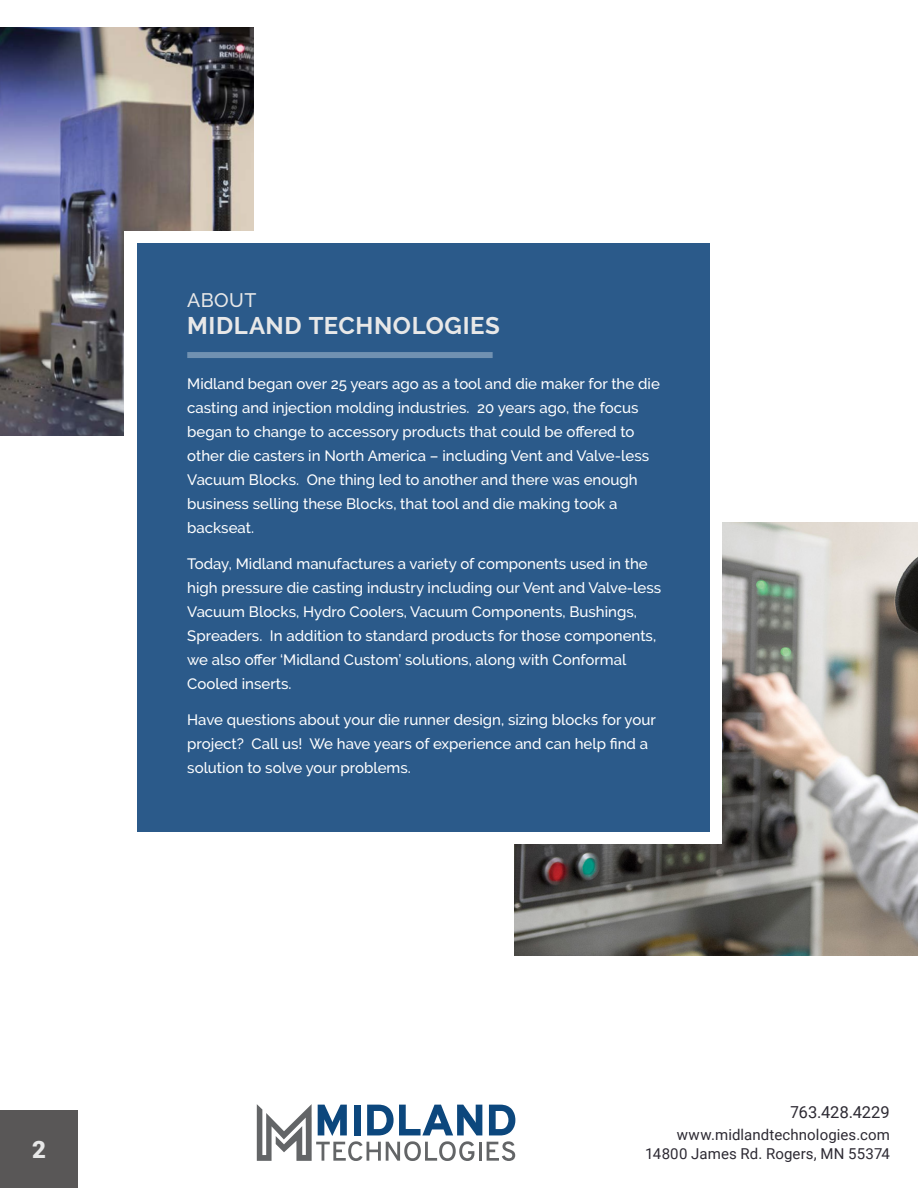
<style>
.page{position:relative;width:918px;height:1188px;background:#fff}
.page>*{position:absolute;margin:0;border:0;box-sizing:border-box;transform-origin:0 0}
.t1{font:700 24px "Raleway";letter-spacing:.025em;color:#e8e8e8}
.t2{font:900 24px "Roboto";color:#e8e8e8}
.t3{font:500 19.5px "Raleway";letter-spacing:.02em;color:#e8e8e8}
.Blue_Header_Small{font:16.5px "Roboto";color:#2d2a33}
.White_Lead_Copy{font:500 15px/24px "Raleway";color:#fff}
.Body_Text{font:15px "Roboto";letter-spacing:.005em;color:#2d2a33}
</style>
<div class="page">
<img style="left:514px;top:522px;width:404px;height:434px">
<img style="left:0;top:27px;width:254px;height:408px">
<div style="left:125px;top:231px;width:597px;height:612px;background:#fff"></div>
<div style="left:137px;top:243px;width:573px;height:588px;background:#2b5a8a"></div>
<div style="left:187px;top:352px;width:306px;height:6px;background:#7191b1"></div>
<div style="left:0;top:1110px;width:78px;height:78px;background:#595757"></div>
<svg style="left:257px;top:1104px;width:258px;height:57px"></svg>
<h3 class="t3" style="left:187px;top:289px;width:71px">ABOUT</h3>
<h3 class="t1" style="left:187px;top:312px;width:314px">MIDLAND TECHNOLOGIES</h3>
<p class="White_Lead_Copy" style="left:187px;top:372px;width:474px">Midland began over 25 years ago as a tool and die maker for the die casting and injection molding industries. 20 years ago, the focus began to change to accessory products that could be offered to other die casters in North America – including Vent and Valve-less Vacuum Blocks. One thing led to another and there was enough business selling these Blocks, that tool and die making took a backseat.</p>
<p class="White_Lead_Copy" style="left:187px;top:552px;width:475px">Today, Midland manufactures a variety of components used in the high pressure die casting industry including our Vent and Valve-less Vacuum Blocks, Hydro Coolers, Vacuum Components, Bushings, Spreaders. In addition to standard products for those components, we also offer ‘Midland Custom’ solutions, along with Conformal Cooled inserts.</p>
<p class="White_Lead_Copy" style="left:187px;top:708px;width:470px">Have questions about your die runner design, sizing blocks for your project? Call us! We have years of experience and can help find a solution to solve your problems.</p>
<p class="Blue_Header_Small" style="left:791px;top:1100px;width:101px">763.428.4229</p>
<p class="Body_Text" style="left:677px;top:1124px;width:215px">www.midlandtechnologies.com</p>
<h1 class="t2" style="left:32px;top:1133px;width:15px">2</h1>
<p class="Body_Text" style="left:645px;top:1143px;width:246px">14800 James Rd. Rogers, MN 55374</p>
</div>
